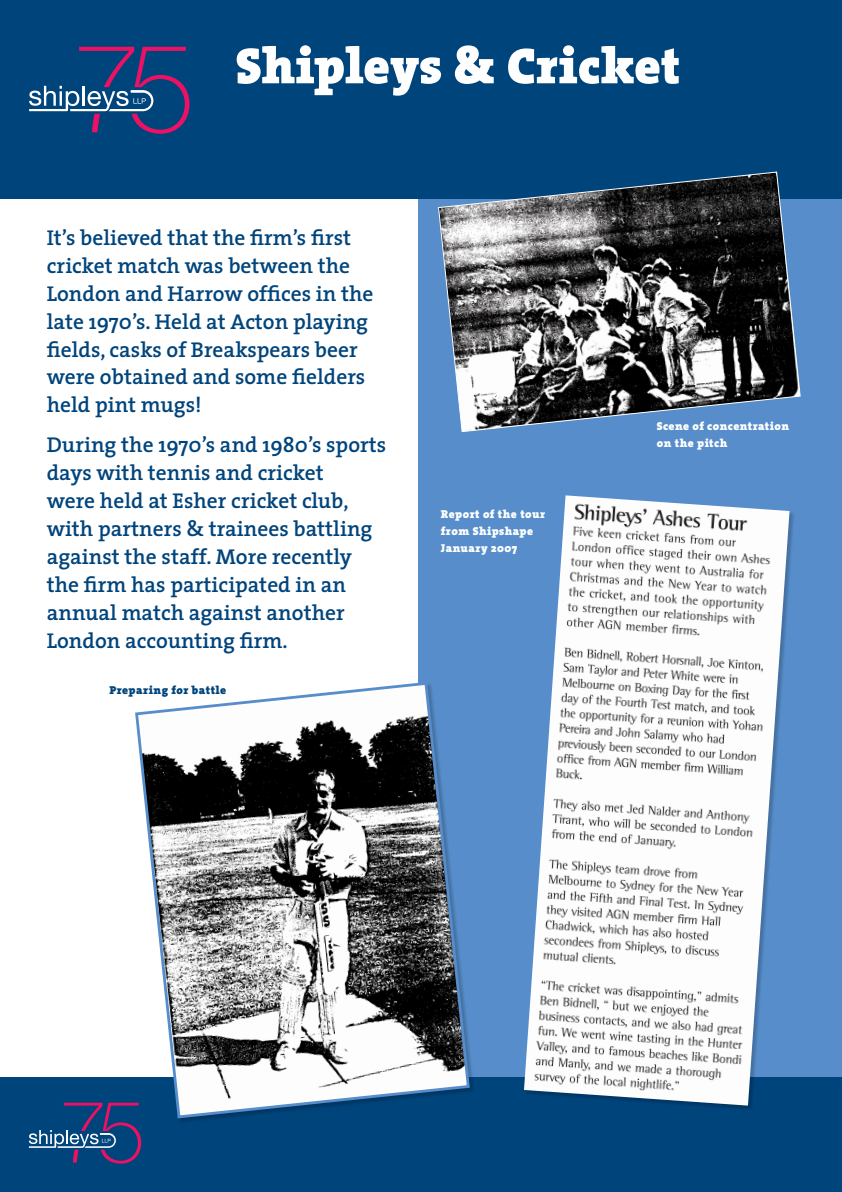
<style>
.page{position:relative;width:842px;height:1192px;background:#fff}
.page>*{position:absolute;margin:0;border:0;box-sizing:border-box;transform-origin:0 0}
.t1{font:900 51px "The Serif";color:#fff}
.t2{font:600 21.5px/28px "The Serif";color:#00447c}
.t3{font:900 11.5px/17px "The Serif";letter-spacing:.04em;color:#fff}
.t4{font:900 11.5px "The Serif";letter-spacing:.04em;color:#00447c}
</style>
<div class="page">
<div style="left:0;top:0;width:842px;height:199px;background:#00447c"></div>
<div style="left:0;top:1077px;width:842px;height:115px;background:#00447c"></div>
<svg style="left:29px;top:1103px;width:112px;height:61px"></svg>
<svg style="left:29px;top:47px;width:161px;height:87px"></svg>
<div style="left:418px;top:199px;width:424px;height:878px;background:#568dca"></div>
<div style="left:524px;top:496px;width:271px;height:615px;background:#000;opacity:.2"></div>
<img style="left:524px;top:495px;width:265px;height:611px">
<div style="left:136px;top:682px;width:339px;height:442px;background:#000;opacity:.2"></div>
<svg style="left:134px;top:682px;width:337px;height:438px"></svg>
<svg style="left:438px;top:172px;width:363px;height:260px"></svg>
<h1 class="t1" style="left:236px;top:23px;width:446px">Shipleys &amp; Cricket</h1>
<p class="t2" style="left:47px;top:223px;width:328px">It’s believed that the firm’s first cricket match was between the<br>London and Harrow offices in the late 1970’s. Held at Acton playing fields, casks of Breakspears beer were obtained and some fielders held pint mugs!</p>
<p class="t2" style="left:47px;top:430px;width:341px">During the 1970’s and 1980’s sports days with tennis and cricket<br>were held at Esher cricket club, with partners &amp; trainees battling against the staff. More recently the firm has participated in an annual match against another<br>London accounting firm.</p>
<p class="t4" style="left:109px;top:680px;width:118px">Preparing for battle</p>
<p class="t3" style="left:441px;top:506px;width:106px">Report of the tour from Shipshape<br>January 2007</p>
<p class="t3" style="left:657px;top:417px;width:134px">Scene of concentration on the pitch</p>
</div>
